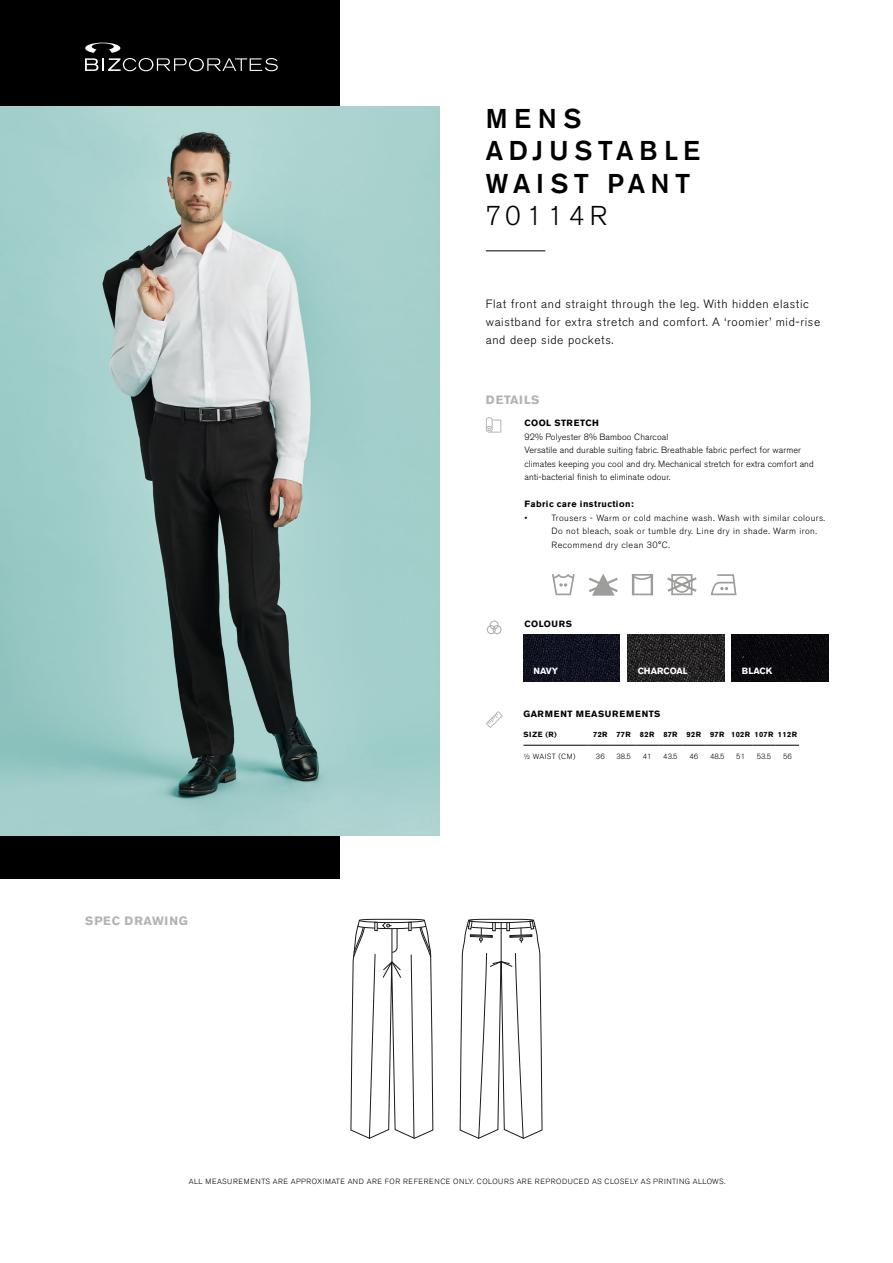
<style>
.page{position:relative;width:893px;height:1263px;background:#fff}
.page>*{position:absolute;margin:0;border:0;box-sizing:border-box;transform-origin:0 0}
.t1{font:500 27px/32.4px "Akzidenz Grotesk BE";letter-spacing:.2em;color:#000}
.t2{font:300 27px "Akzidenz Grotesk BE";letter-spacing:.2em;color:#000}
.t3{font:300 12px/18px "Akzidenz Grotesk BE";letter-spacing:.05em;color:#000}
.t4{font:700 12px "Akzidenz Grotesk BE";letter-spacing:.07em;color:#b3b2b2}
.t5{font:700 12px "Akzidenz Grotesk BE";letter-spacing:.05em;color:#b3b2b2}
.t6{font:300 9px/13.5px "Akzidenz Grotesk BE";letter-spacing:.01em;color:#000}
.t7{font:300 9px/13.5px "Akzidenz Grotesk BE";letter-spacing:.05em;color:#000}
.t8{font:700 9px "Akzidenz Grotesk BE";letter-spacing:.05em;color:#000}
.t9{font:700 9px "Akzidenz Grotesk BE";letter-spacing:.09em;color:#000}
.t10{font:700 9px "Akzidenz Grotesk BE";color:#fff}
.t11{font:300 7.5px "Akzidenz Grotesk BE";letter-spacing:.07em;color:#000}
.t12{font:700 7.5px "Akzidenz Grotesk BE";letter-spacing:.05em;color:#000}
</style>
<div class="page">
<div style="left:0;top:0;width:339px;height:878px;background:#000"></div>
<img style="left:0;top:106px;width:440px;height:729px">
<hr style="left:486px;top:250px;width:59px;height:1px;background:#000">
<svg style="left:486px;top:711px;width:17px;height:17px"></svg>
<svg style="left:486px;top:417px;width:15px;height:16px"></svg>
<div style="left:490px;top:620px;width:9px;height:10px;border:1px solid #b3b2b2;border-radius:50%"></div>
<div style="left:492px;top:625px;width:10px;height:9px;border:1px solid #b3b2b2;border-radius:50%"></div>
<div style="left:487px;top:625px;width:9px;height:9px;border:1px solid #b3b2b2;border-radius:50%"></div>
<img style="left:628px;top:634px;width:96px;height:48px">
<img style="left:732px;top:634px;width:96px;height:48px">
<img style="left:524px;top:634px;width:96px;height:48px">
<svg style="left:589px;top:574px;width:29px;height:22px"></svg>
<svg style="left:634px;top:574px;width:17px;height:21px"></svg>
<hr style="left:632px;top:574px;width:2px;height:21px;background:#9d9d9c">
<hr style="left:651px;top:574px;width:2px;height:21px;background:#9d9d9c">
<svg style="left:667px;top:574px;width:30px;height:21px"></svg>
<svg style="left:711px;top:574px;width:25px;height:21px"></svg>
<svg style="left:552px;top:574px;width:23px;height:21px"></svg>
<hr style="left:523px;top:745px;width:66px;height:1px;background:#000">
<svg style="left:589px;top:745px;width:210px;height:1px"></svg>
<svg style="left:459px;top:919px;width:84px;height:220px"></svg>
<svg style="left:350px;top:919px;width:84px;height:220px"></svg>
<svg style="left:85px;top:43px;width:193px;height:28px"></svg>
<h1 class="t1" style="left:486px;top:102px;width:216px">MENS<br>ADJUSTABLE<br>WAIST PANT</h1>
<h1 class="t2" style="left:486px;top:200px;width:123px">70114R</h1>
<h2 class="t3" style="left:486px;top:295px;width:336px">Flat front and straight through the leg. With hidden elastic waistband for extra stretch and comfort. A ‘roomier’ mid-rise and deep side pockets.</h2>
<h2 class="t5" style="left:486px;top:393px;width:55px">DETAILS</h2>
<p class="t8" style="left:524px;top:418px;width:76px">COOL STRETCH</p>
<p class="t6" style="left:524px;top:430px;width:291px">92% Polyester 8% Bamboo Charcoal<br>Versatile and durable suiting fabric. Breathable fabric perfect for warmer climates keeping you cool and dry. Mechanical stretch for extra comfort and anti-bacterial finish to eliminate odour.</p>
<p class="t8" style="left:524px;top:499px;width:111px">Fabric care instruction:</p>
<p class="t6" style="left:524px;top:511px;width:4px">•</p>
<p class="t7" style="left:551px;top:511px;width:275px">Trousers - Warm or cold machine wash. Wash with similar colours.<br>Do not bleach, soak or tumble dry. Line dry in shade. Warm iron.<br>Recommend dry clean 30°C.</p>
<p class="t8" style="left:524px;top:619px;width:49px">COLOURS</p>
<h2 class="t4" style="left:85px;top:914px;width:104px">SPEC DRAWING</h2>
<p class="t10" style="left:533px;top:666px;width:26px">NAVY</p>
<p class="t10" style="left:638px;top:666px;width:52px">CHARCOAL</p>
<p class="t10" style="left:742px;top:666px;width:32px">BLACK</p>
<p class="t9" style="left:523px;top:708px;width:139px">GARMENT MEASUREMENTS</p>
<p class="t12" style="left:523px;top:730px;width:35px">SIZE (R)</p>
<p class="t12" style="left:593px;top:730px;width:205px">72R 77R 82R 87R 92R 97R 102R 107R 112R</p>
<p class="t11" style="left:523px;top:752px;width:53px">½ WAIST (CM)</p>
<p class="t11" style="left:596px;top:752px;width:10px">36</p>
<p class="t11" style="left:616px;top:752px;width:16px">38.5</p>
<p class="t11" style="left:643px;top:752px;width:10px">41</p>
<p class="t11" style="left:663px;top:752px;width:16px">43.5</p>
<p class="t11" style="left:689px;top:752px;width:10px">46</p>
<p class="t11" style="left:710px;top:752px;width:16px">48.5</p>
<p class="t11" style="left:736px;top:752px;width:10px">51</p>
<p class="t11" style="left:757px;top:752px;width:16px">53.5</p>
<p class="t11" style="left:783px;top:752px;width:10px">56</p>
<p class="t11" style="left:189px;top:1177px;width:538px">ALL MEASUREMENTS ARE APPROXIMATE AND ARE FOR REFERENCE ONLY. COLOURS ARE REPRODUCED AS CLOSELY AS PRINTING ALLOWS.</p>
</div>
